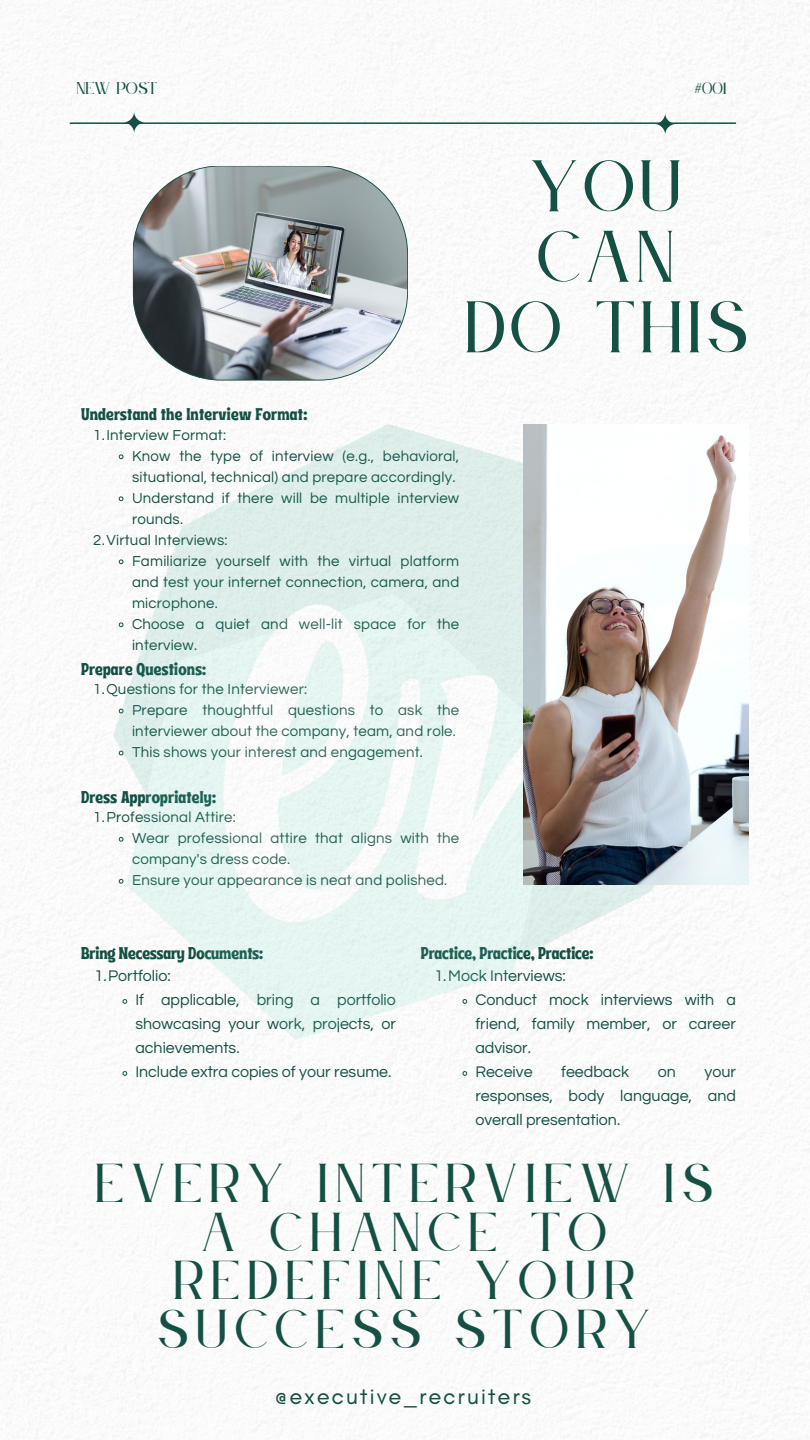
<style>
.page{position:relative;width:810px;height:1440px;background:#fff}
.page>*{position:absolute;margin:0;border:0;box-sizing:border-box;transform-origin:0 0}
.t1{font:64px/70.5px "Le Jour Serif";letter-spacing:.065em;color:#145044;text-align:center}
.t2{font:48px/48.8px "Le Jour Serif";letter-spacing:.15em;color:#145044;text-align:center}
.t3{font:24px "Glacial Indifference";letter-spacing:.075em;color:#145044}
.t4{font:17px "Ayr Tropika Island Int";letter-spacing:.015em;color:#145044}
.t5{font:16px/24px "Questrial";color:#145044;text-align:justify}
.t6{font:15px/21px "Questrial";letter-spacing:.015em;color:#145044}
.t7{font:15px "Le Jour Serif";color:#145044}
</style>
<div class="page">
<img style="left:0;top:0;width:810px;height:1440px">
<hr style="left:70px;top:122px;width:666px;height:2px;background:#145044">
<svg style="left:123px;top:111px;width:22px;height:23px"></svg>
<svg style="left:654px;top:113px;width:22px;height:22px"></svg>
<img style="left:133px;top:166px;width:275px;height:214px">
<svg style="left:122px;top:1071px;width:6px;height:5px"></svg>
<svg style="left:462px;top:1071px;width:6px;height:5px"></svg>
<img style="left:113px;top:425px;width:608px;height:615px">
<img style="left:524px;top:425px;width:224px;height:459px">
<h5 class="t7" style="left:77px;top:80px;width:82px">NEW POST</h5>
<p class="t7" style="left:695px;top:80px;width:33px">#001</p>
<h4 class="t1" style="left:466px;top:154px;width:285px">YOU<br>CAN<br>DO THIS</h4>
<p class="t4" style="left:81px;top:398px;width:228px">Understand the Interview Format:</p>
<p class="t6" style="left:93px;top:425px;width:134px">1.Interview Format:</p>
<p class="t6" style="left:132px;top:446px;width:329px">Know the type of interview (e.g., behavioral, situational, technical) and prepare accordingly.</p>
<p class="t6" style="left:132px;top:488px;width:329px">Understand if there will be multiple interview rounds.</p>
<h4 class="t6" style="left:93px;top:530px;width:136px">2.Virtual Interviews:</h4>
<p class="t6" style="left:132px;top:551px;width:329px;text-align:justify">Familiarize yourself with the virtual platform and test your internet connection, camera, and microphone.</p>
<p class="t6" style="left:132px;top:614px;width:329px">Choose a quiet and well-lit space for the interview.</p>
<p class="t4" style="left:81px;top:653px;width:127px">Prepare Questions:</p>
<p class="t6" style="left:93px;top:679px;width:215px">1.Questions for the Interviewer:</p>
<h4 class="t6" style="left:132px;top:700px;width:329px">Prepare thoughtful questions to ask the interviewer about the company, team, and role.</h4>
<p class="t6" style="left:132px;top:742px;width:292px">This shows your interest and engagement.</p>
<p class="t4" style="left:81px;top:781px;width:137px">Dress Appropriately:</p>
<h4 class="t6" style="left:93px;top:807px;width:144px">1.Professional Attire:</h4>
<p class="t6" style="left:132px;top:828px;width:329px">Wear professional attire that aligns with the company's dress code.</p>
<p class="t6" style="left:132px;top:870px;width:317px">Ensure your appearance is neat and polished.</p>
<p class="t4" style="left:81px;top:937px;width:184px">Bring Necessary Documents:</p>
<h1 class="t5" style="left:95px;top:964px;width:78px">1.Portfolio:</h1>
<h4 class="t5" style="left:135px;top:988px;width:262px">If applicable, bring a portfolio showcasing your work, projects, or achievements.</h4>
<p class="t5" style="left:135px;top:1060px;width:258px">Include extra copies of your resume.</p>
<p class="t4" style="left:421px;top:937px;width:174px">Practice, Practice, Practice:</p>
<p class="t5" style="left:435px;top:964px;width:133px">1.Mock Interviews:</p>
<p class="t5" style="left:475px;top:988px;width:262px">Conduct mock interviews with a friend, family member, or career advisor.</p>
<p class="t5" style="left:475px;top:1060px;width:59px">Receive</p>
<p class="t5" style="left:561px;top:1060px;width:70px">feedback</p>
<p class="t5" style="left:658px;top:1060px;width:20px">on</p>
<p class="t5" style="left:475px;top:1060px;width:262px;text-indent:229px">your responses, body language, and overall presentation.</p>
<p class="t2" style="left:96px;top:1161px;width:620px">EVERY INTERVIEW IS<br>A CHANCE TO<br>REDEFINE YOUR<br>SUCCESS STORY</p>
<p class="t3" style="left:274px;top:1381px;width:258px">@executive_recruiters</p>
</div>
